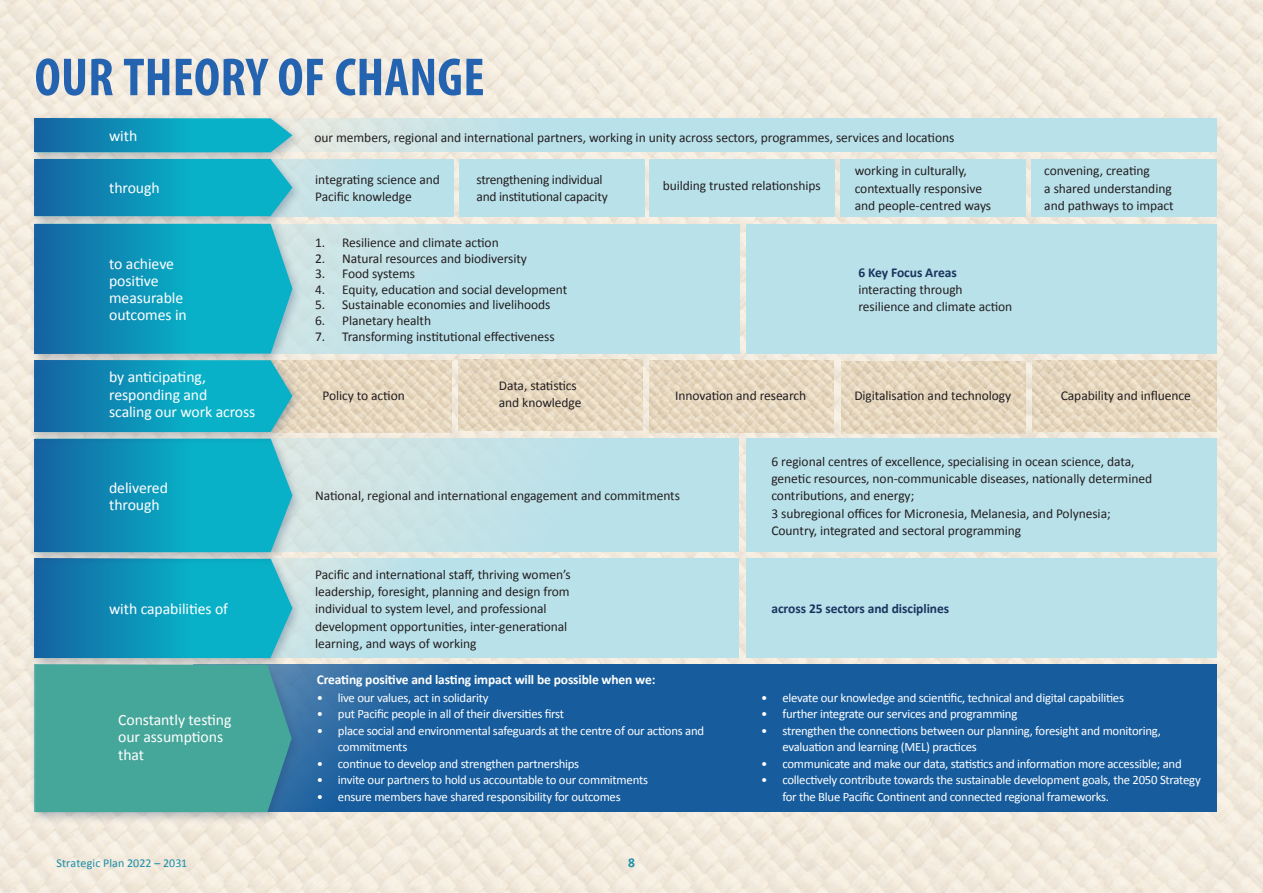
<style>
.page{position:relative;width:1263px;height:893px;background:#fff}
.page>*{position:absolute;margin:0;border:0;box-sizing:border-box;transform-origin:0 0}
.HEAD_1{font:700 condensed 54px "Myriad Pro";letter-spacing:.005em;color:#2463b0}
.BODY_1{font:15.75px/17.2px "Calibri";letter-spacing:-.005em;color:#fff}
.BODY_1-2{font:13.5px/17.2px "Calibri";letter-spacing:-.005em;color:#231f20}
.BODY_1-3{font:700 13.5px "Calibri";letter-spacing:-.01em;color:#fff}
.BODY_1-4{font:700 13.5px "Calibri";letter-spacing:-.005em;color:#1a355e}
.t1{font:700 13.5px "Calibri";color:#1b8faa}
.t2{font:12.75px/16.5px "Calibri";letter-spacing:-.02em;color:#fff}
.t3{font:12px "Calibri";letter-spacing:.01em;color:#1b8faa}
.s1{font-weight:700;color:#1a355e}
</style>
<div class="page">
<img style="left:0;top:0;width:1263px;height:893px">
<img style="left:1032px;top:360px;width:184px;height:72px">
<svg style="left:303px;top:118px;width:913px;height:34px;background:#bee1e8"></svg>
<div style="left:459px;top:159px;width:186px;height:57px;background:#b9e1ea"></div>
<div style="left:268px;top:159px;width:186px;height:57px;background:#b9e1ea"></div>
<div style="left:649px;top:159px;width:186px;height:57px;background:#b9e1ea"></div>
<div style="left:840px;top:159px;width:185px;height:57px;background:#b9e1ea"></div>
<div style="left:1031px;top:159px;width:185px;height:57px;background:#b9e1ea"></div>
<div style="left:268px;top:439px;width:470px;height:113px;background:linear-gradient(to right,#d6e5e2,#b2e0ec)"></div>
<div style="left:268px;top:559px;width:470px;height:99px;background:#b9e1ea"></div>
<div style="left:746px;top:559px;width:470px;height:99px;background:#b9e1ea"></div>
<div style="left:268px;top:224px;width:472px;height:130px;background:#b9e1ea"></div>
<div style="left:746px;top:224px;width:470px;height:130px;background:#b9e1ea"></div>
<div style="left:746px;top:439px;width:470px;height:113px;background:#b9e1ea"></div>
<div style="left:28px;top:113px;width:275px;height:52px;background:#1a355e;opacity:.3"></div>
<svg style="left:191px;top:118px;width:101px;height:34px;background:#1eb5c9"></svg>
<div style="left:34px;top:118px;width:157px;height:34px;background:linear-gradient(to right,#1661a0,#08afc7)"></div>
<div style="left:28px;top:553px;width:275px;height:118px;background:#1a355e;opacity:.3"></div>
<svg style="left:191px;top:565px;width:101px;height:93px;background:#19b4c9"></svg>
<div style="left:34px;top:559px;width:157px;height:99px;background:linear-gradient(to right,#1661a0,#08afc7)"></div>
<div style="left:28px;top:154px;width:275px;height:75px;background:#1a355e;opacity:.3"></div>
<svg style="left:191px;top:159px;width:101px;height:57px;background:#1ab4c9"></svg>
<div style="left:28px;top:218px;width:275px;height:148px;background:#1a355e;opacity:.3"></div>
<svg style="left:191px;top:224px;width:101px;height:130px;background:#1bb4c9"></svg>
<div style="left:28px;top:433px;width:275px;height:132px;background:#1a355e;opacity:.3"></div>
<svg style="left:191px;top:445px;width:101px;height:107px;background:#1ab4c9"></svg>
<div style="left:34px;top:159px;width:157px;height:57px;background:linear-gradient(to right,#1661a0,#08afc7)"></div>
<div style="left:34px;top:224px;width:157px;height:130px;background:linear-gradient(to right,#1661a0,#08afc7)"></div>
<div style="left:34px;top:439px;width:157px;height:113px;background:linear-gradient(to right,#1661a0,#08afc7)"></div>
<div style="left:193px;top:665px;width:1023px;height:147px;background:#175d9e"></div>
<div style="left:29px;top:659px;width:273px;height:166px;background:#1a355e;opacity:.3"></div>
<svg style="left:179px;top:665px;width:113px;height:147px;background:#44a09b"></svg>
<div style="left:34px;top:665px;width:145px;height:147px;background:#45a69a"></div>
<img style="left:841px;top:361px;width:184px;height:72px">
<img style="left:649px;top:360px;width:185px;height:72px">
<img style="left:458px;top:359px;width:185px;height:72px">
<img style="left:303px;top:360px;width:148px;height:72px">
<div style="left:28px;top:355px;width:275px;height:90px;background:#1a355e;opacity:.3"></div>
<svg style="left:191px;top:360px;width:101px;height:72px;background:#1db3c6"></svg>
<div style="left:34px;top:360px;width:157px;height:72px;background:linear-gradient(to right,#1661a0,#08afc7)"></div>
<p class="HEAD_1" style="left:35px;top:43px;width:451px">OUR THEORY OF CHANGE</p>
<p class="BODY_1" style="left:109px;top:127px;width:30px">with</p>
<p class="BODY_1-2" style="left:314px;top:128px;width:641px">our members, regional and international partners, working in unity across sectors, programmes, services and locations</p>
<p class="BODY_1-2" style="left:315px;top:171px;width:126px">integrating science and<br>Pacific knowledge</p>
<p class="BODY_1-2" style="left:476px;top:171px;width:133px">strengthening individual and institutional capacity</p>
<p class="BODY_1-2" style="left:663px;top:177px;width:159px">building trusted relationships</p>
<p class="BODY_1-2" style="left:855px;top:162px;width:138px">working in culturally, contextually responsive and people-centred ways</p>
<p class="BODY_1-2" style="left:1044px;top:162px;width:131px">convening, creating<br>a shared understanding and pathways to impact</p>
<p class="BODY_1" style="left:109px;top:180px;width:52px">through</p>
<p class="BODY_1" style="left:109px;top:255px;width:79px">to achieve positive measurable outcomes in</p>
<p class="BODY_1" style="left:109px;top:369px;width:148px">by anticipating, responding and<br>scaling our work across</p>
<p class="BODY_1" style="left:109px;top:479px;width:60px">delivered through</p>
<p class="BODY_1" style="left:109px;top:600px;width:120px">with capabilities of</p>
<p class="BODY_1" style="left:118px;top:711px;width:115px">Constantly testing our assumptions that</p>
<p class="BODY_1-2" style="left:315px;top:234px;width:185px">1. Resilience and climate action</p>
<p class="BODY_1-2" style="left:315px;top:249px;width:213px">2. Natural resources and biodiversity</p>
<p class="BODY_1-2" style="left:315px;top:265px;width:101px">3. Food systems</p>
<p class="BODY_1-2" style="left:315px;top:281px;width:254px">4. Equity, education and social development</p>
<p class="BODY_1-2" style="left:315px;top:296px;width:237px">5. Sustainable economies and livelihoods</p>
<p class="BODY_1-2" style="left:315px;top:312px;width:117px">6. Planetary health</p>
<p class="BODY_1-2" style="left:315px;top:328px;width:241px">7. Transforming institutional effectiveness</p>
<p class="BODY_1-2" style="left:322px;top:387px;width:84px">Policy to action</p>
<p class="BODY_1-2" style="left:499px;top:377px;width:84px">Data, statistics and knowledge</p>
<p class="BODY_1-2" style="left:858px;top:263px;width:156px"><span class="s1">6 Key Focus Areas </span>interacting through resilience and climate action</p>
<p class="BODY_1-2" style="left:675px;top:387px;width:132px">Innovation and research</p>
<p class="BODY_1-2" style="left:854px;top:387px;width:158px">Digitalisation and technology</p>
<p class="BODY_1-2" style="left:1061px;top:387px;width:132px">Capability and influence</p>
<p class="BODY_1-2" style="left:315px;top:487px;width:366px">National, regional and international engagement and commitments</p>
<p class="BODY_1-2" style="left:315px;top:566px;width:257px">Pacific and international staff, thriving women’s leadership, foresight, planning and design from individual to system level, and professional development opportunities, inter-generational learning, and ways of working</p>
<p class="BODY_1-3" style="left:317px;top:671px;width:340px">Creating positive and lasting impact will be possible when we:</p>
<p class="t2" style="left:317px;top:689px;width:173px">• live our values, act in solidarity</p>
<p class="t2" style="left:317px;top:706px;width:249px">• put Pacific people in all of their diversities first</p>
<p class="t2" style="left:338px;top:722px;width:368px;text-indent:-21px">• place social and environmental safeguards at the centre of our actions and commitments</p>
<p class="t2" style="left:317px;top:755px;width:264px">• continue to develop and strengthen partnerships</p>
<p class="t2" style="left:317px;top:772px;width:333px">• invite our partners to hold us accountable to our commitments</p>
<p class="t2" style="left:317px;top:788px;width:305px">• ensure members have shared responsibility for outcomes</p>
<p class="BODY_1-2" style="left:771px;top:453px;width:382px">6 regional centres of excellence, specialising in ocean science, data, genetic resources, non-communicable diseases, nationally determined contributions, and energy;<br>3 subregional offices for Micronesia, Melanesia, and Polynesia; Country, integrated and sectoral programming</p>
<p class="BODY_1-4" style="left:771px;top:600px;width:179px">across 25 sectors and disciplines</p>
<p class="t2" style="left:761px;top:689px;width:364px">• elevate our knowledge and scientific, technical and digital capabilities</p>
<p class="t2" style="left:761px;top:706px;width:258px">• further integrate our services and programming</p>
<p class="t2" style="left:782px;top:722px;width:380px;text-indent:-21px">• strengthen the connections between our planning, foresight and monitoring, evaluation and learning (MEL) practices</p>
<p class="t2" style="left:761px;top:755px;width:422px">• communicate and make our data, statistics and information more accessible; and</p>
<p class="t2" style="left:782px;top:772px;width:420px;text-indent:-21px">• collectively contribute towards the sustainable development goals, the 2050 Strategy for the Blue Pacific Continent and connected regional frameworks.</p>
<p class="t3" style="left:57px;top:855px;width:132px">Strategic Plan 2022 – 2031</p>
<p class="t1" style="left:628px;top:854px;width:8px">8</p>
</div>
